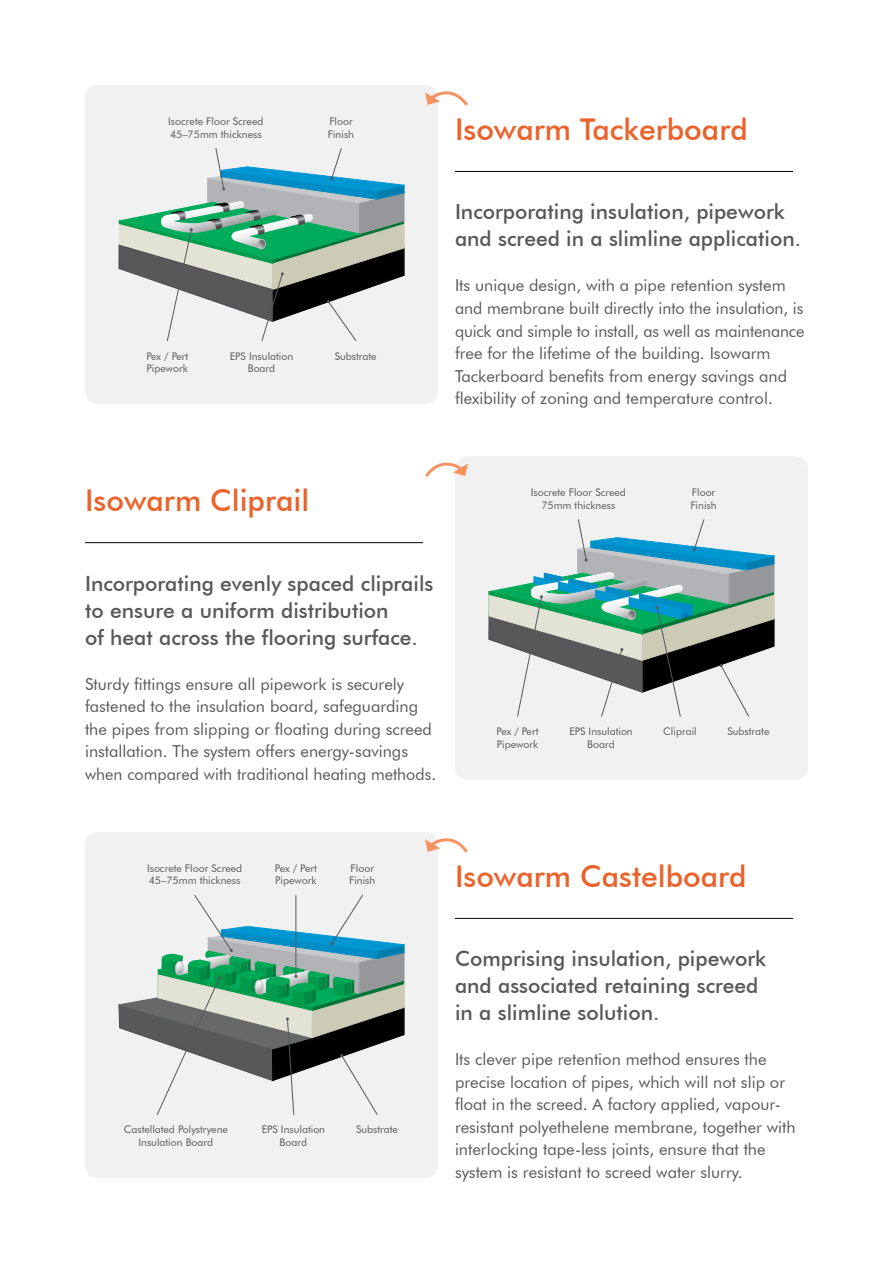
<style>
.page{position:relative;width:893px;height:1263px;background:#fff}
.page>*{position:absolute;margin:0;border:0;box-sizing:border-box;transform-origin:0 0}
.t1{font:500 30px "Futura BT";color:#eb622a}
.t2{font:500 21px/27px "Futura BT";color:#58585b}
.t3{font:16.5px/22.5px "Futura BT";color:#58585b}
.t4{font:10.5px/12.6px "Futura BT";color:#58585b}
</style>
<div class="page">
<div style="left:85px;top:85px;width:353px;height:319px;background:#f1f1f2;border-radius:13px"></div>
<div style="left:455px;top:456px;width:353px;height:324px;background:#f1f1f2;border-radius:13px"></div>
<div style="left:85px;top:832px;width:353px;height:346px;background:#f1f1f2;border-radius:13px"></div>
<hr style="left:455px;top:171px;width:338px;height:1px;background:#000">
<hr style="left:85px;top:542px;width:338px;height:1px;background:#000">
<hr style="left:455px;top:918px;width:338px;height:1px;background:#000">
<svg style="left:425px;top:91px;width:43px;height:15px"></svg>
<svg style="left:425px;top:462px;width:43px;height:15px"></svg>
<svg style="left:425px;top:838px;width:43px;height:15px"></svg>
<svg style="left:119px;top:148px;width:286px;height:193px"></svg>
<svg style="left:119px;top:895px;width:285px;height:220px"></svg>
<svg style="left:489px;top:519px;width:286px;height:198px"></svg>
<p class="t4" style="left:168px;top:115px;width:97px">Isocrete Floor Screed<br>45–75mm thickness</p>
<p class="t4" style="left:328px;top:115px;width:28px">Floor<br>Finish</p>
<h1 class="t1" style="left:455px;top:111px;width:294px">Isowarm Tackerboard</h1>
<p class="t4" style="left:146px;top:349px;width:43px">Pex / Pert<br>Pipework</p>
<p class="t4" style="left:230px;top:349px;width:65px;text-align:center">EPS Insulation<br>Board</p>
<p class="t4" style="left:335px;top:349px;width:43px">Substrate</p>
<p class="t2" style="left:455px;top:198px;width:348px">Incorporating insulation, pipework and screed in a slimline application.</p>
<p class="t3" style="left:455px;top:274px;width:351px">Its unique design, with a pipe retention system and membrane built directly into the insulation, is quick and simple to install, as well as maintenance free for the lifetime of the building. Isowarm Tackerboard benefits from energy savings and flexibility of zoning and temperature control.</p>
<h1 class="t1" style="left:85px;top:482px;width:226px">Isowarm Cliprail</h1>
<p class="t2" style="left:85px;top:569px;width:350px">Incorporating evenly spaced cliprails to ensure a uniform distribution<br>of heat across the flooring surface.</p>
<p class="t3" style="left:85px;top:672px;width:353px">Sturdy fittings ensure all pipework is securely fastened to the insulation board, safeguarding the pipes from slipping or floating during screed installation. The system offers energy-savings when compared with traditional heating methods.</p>
<p class="t4" style="left:531px;top:486px;width:97px;text-align:center">Isocrete Floor Screed<br>75mm thickness</p>
<p class="t4" style="left:690px;top:486px;width:28px">Floor<br>Finish</p>
<p class="t4" style="left:497px;top:725px;width:43px">Pex / Pert<br>Pipework</p>
<p class="t4" style="left:569px;top:725px;width:65px;text-align:center">EPS Insulation<br>Board</p>
<p class="t4" style="left:663px;top:725px;width:35px">Cliprail</p>
<p class="t4" style="left:727px;top:725px;width:43px">Substrate</p>
<p class="t4" style="left:147px;top:862px;width:97px">Isocrete Floor Screed<br>45–75mm thickness</p>
<p class="t4" style="left:275px;top:862px;width:43px">Pex / Pert<br>Pipework</p>
<p class="t4" style="left:349px;top:862px;width:28px">Floor<br>Finish</p>
<p class="t4" style="left:124px;top:1123px;width:106px;text-align:center">Castellated Polystryene<br>Insulation Board</p>
<p class="t4" style="left:262px;top:1123px;width:65px;text-align:center">EPS Insulation<br>Board</p>
<p class="t4" style="left:356px;top:1123px;width:43px">Substrate</p>
<h1 class="t1" style="left:455px;top:858px;width:293px">Isowarm Castelboard</h1>
<p class="t2" style="left:455px;top:945px;width:313px">Comprising insulation, pipework and associated retaining screed in a slimline solution.</p>
<p class="t3" style="left:455px;top:1048px;width:342px">Its clever pipe retention method ensures the precise location of pipes, which will not slip or float in the screed. A factory applied, vapour&shy;resistant polyethelene membrane, together with interlocking tape-less joints, ensure that the system is resistant to screed water slurry.</p>
</div>
